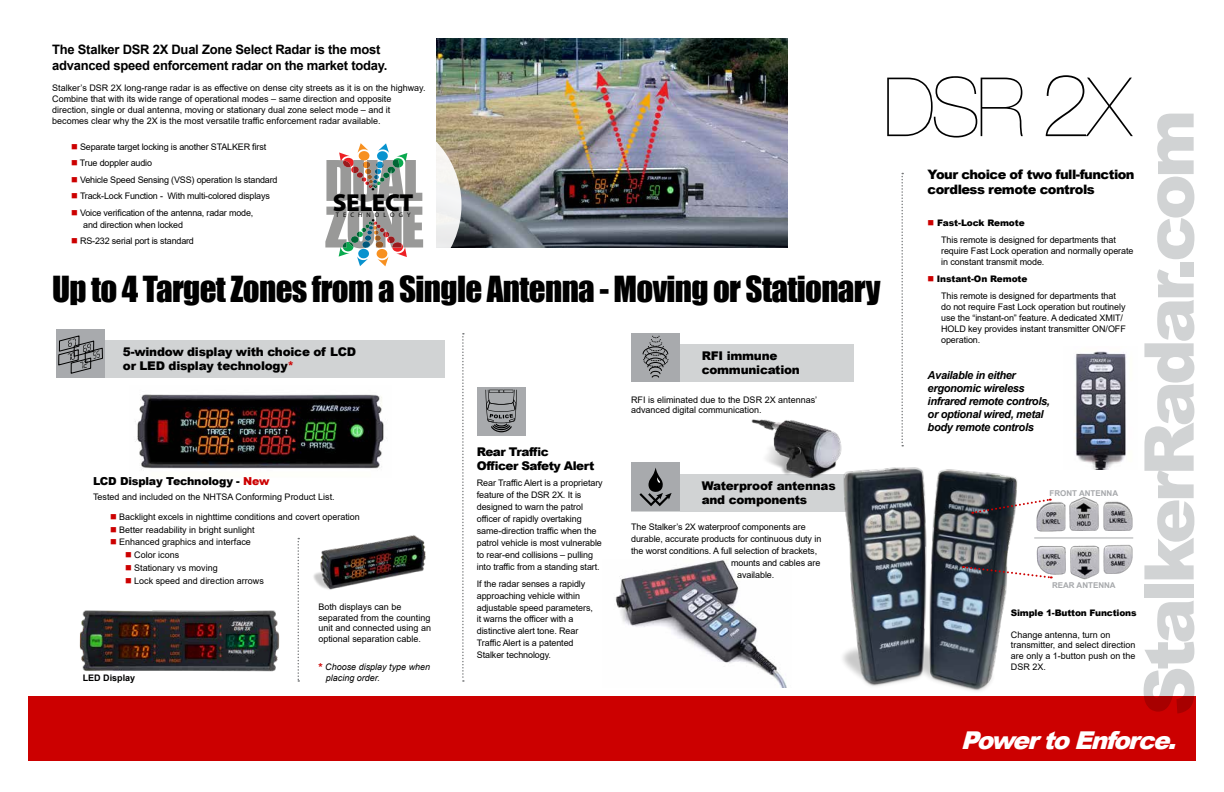
<style>
.page{position:relative;width:1224px;height:792px;background:#fff}
.page>*{position:absolute;margin:0;border:0;box-sizing:border-box;transform-origin:0 0}
.t1{font:200 82px "Helvetica Neue";color:#000}
.t2{font:900 68.7px "Arial";letter-spacing:-.06em;color:#d1d3d4}
.t3{font:33px "Impact";letter-spacing:-.02em;color:#000}
.t4{font:900 24.6px "Myriad Pro";letter-spacing:-.02em;color:#000}
.t5{font:italic 900 24.5px "Arial";color:#fff}
.t6{font:700 13px/15.6px "Arial";letter-spacing:-.02em;color:#000}
.t7{font:900 13px/15px "Arial";letter-spacing:-.04em;color:#000}
.t8{font:900 12px/14px "Arial";letter-spacing:-.02em;color:#000}
.t9{font:900 12px/14px "Arial";letter-spacing:-.04em;color:#000}
.t10{font:italic 700 11px/13px "Arial";letter-spacing:-.03em;color:#000}
.t11{font:900 11px "Arial";letter-spacing:-.02em;color:#000}
.t12{font:9px/12px "Arial";letter-spacing:-.01em;color:#000}
.t13{font:italic 9px/10.8px "Arial";color:#000}
.t14{font:900 9px "Arial";letter-spacing:-.02em;color:#000}
.t15{font:700 9px "Arial";color:#000}
.t16{font:700 8px "Arial";color:#a7a9ac}
.t17{font:6.5px "Myriad Pro";letter-spacing:.62em;color:#000}
.s1{font-size:88px}
.s2{color:#c00}
.s3{font-weight:900}
.s4{font-weight:700;font-style:normal;font-size:11px;color:#c00}
</style>
<div class="page">
<img style="left:615px;top:559px;width:172px;height:129px">
<div style="left:56px;top:340px;width:389px;height:38px;background:#d1d3d4"></div>
<div style="left:28px;top:696px;width:1167px;height:65px;background:#c00"></div>
<div style="left:631px;top:474px;width:222px;height:37px;background:#d1d3d4"></div>
<img style="left:826px;top:467px;width:192px;height:224px">
<div style="left:631px;top:344px;width:222px;height:38px;background:#d1d3d4"></div>
<svg style="left:901px;top:173px;width:2px;height:273px"></svg>
<img style="left:751px;top:419px;width:92px;height:58px">
<img style="left:79px;top:610px;width:201px;height:62px">
<img style="left:135px;top:394px;width:249px;height:76px">
<img style="left:436px;top:39px;width:352px;height:208px">
<svg style="left:298px;top:538px;width:1px;height:144px"></svg>
<svg style="left:462px;top:333px;width:2px;height:349px"></svg>
<img style="left:313px;top:535px;width:113px;height:55px">
<div style="left:631px;top:333px;width:49px;height:49px;background:#a8aaad"></div>
<div style="left:631px;top:463px;width:49px;height:48px;background:#a8aaad"></div>
<div style="left:56px;top:329px;width:49px;height:49px;background:#a8aaad"></div>
<div style="left:477px;top:387px;width:49px;height:48px;background:#a8aaad"></div>
<svg style="left:58px;top:336px;width:45px;height:38px"></svg>
<svg style="left:643px;top:336px;width:25px;height:42px"></svg>
<svg style="left:485px;top:390px;width:32px;height:42px"></svg>
<div style="left:278px;top:113px;width:184px;height:183px;background:#fff;border-radius:50%"></div>
<svg style="left:325px;top:143px;width:98px;height:123px"></svg>
<svg style="left:639px;top:468px;width:33px;height:38px"></svg>
<img style="left:1074px;top:351px;width:52px;height:119px">
<img style="left:1034px;top:497px;width:100px;height:83px">
<svg style="left:972px;top:498px;width:79px;height:16px"></svg>
<svg style="left:963px;top:565px;width:89px;height:14px"></svg>
<hr style="left:1034px;top:537px;width:99px;height:1px;background:#a7a9ac">
<h3 class="t6" style="left:52px;top:42px;width:337px">The Stalker DSR 2X Dual Zone Select Radar is the most advanced speed enforcement radar on the market today.</h3>
<p class="t12" style="left:52px;top:83px;width:375px;line-height:10.8px">Stalker’s DSR 2X long-range radar is as effective on dense city streets as it is on the highway.<br>Combine that with its wide range of operational modes – same direction and opposite direction, single or dual antenna, moving or stationary dual zone select mode – and it becomes clear why the 2X is the most versatile traffic enforcement radar available.</p>
<h1 class="t1" style="left:883px;top:60px;width:249px">DSR <span class="s1">2</span>X</h1>
<h2 class="t2" style="left:1119px;top:716px;width:608px;rotate:-90deg">StalkerRadar.com</h2>
<p class="t12" style="left:71px;top:140px;width:196px"><span class="s2">■</span> Separate target locking is another STALKER first</p>
<p class="t12" style="left:71px;top:157px;width:82px"><span class="s2">■</span> True doppler audio</p>
<p class="t12" style="left:71px;top:173px;width:208px"><span class="s2">■</span> Vehicle Speed Sensing (VSS) operation Is standard</p>
<p class="t12" style="left:71px;top:190px;width:200px"><span class="s2">■</span> Track-Lock Function - With multi-colored displays</p>
<p class="t12" style="left:83px;top:206px;width:172px;text-indent:-12px"><span class="s2">■</span> Voice verification of the antenna, radar mode, and direction when locked</p>
<p class="t12" style="left:71px;top:235px;width:124px"><span class="s2">■</span> RS-232 serial port is standard</p>
<h3 class="t7" style="left:928px;top:166px;width:208px">Your choice of two full-function cordless remote controls</h3>
<p class="t12" style="left:941px;top:214px;width:176px;line-height:17px;text-indent:-14px"><span class="s2">■</span> <span class="s3">Fast-Lock Remote<br></span>This remote is designed for departments that</p>
<p class="t12" style="left:941px;top:245px;width:194px;line-height:11px">require Fast Lock operation and normally operate in constant transmit mode.</p>
<p class="t12" style="left:941px;top:270px;width:176px;line-height:17px;text-indent:-14px"><span class="s2">■</span> <span class="s3">Instant-On Remote<br></span>This remote is designed for departments that</p>
<p class="t12" style="left:941px;top:301px;width:186px;line-height:11px">do not require Fast Lock operation but routinely use the “instant-on” feature. A dedicated XMIT/ HOLD key provides instant transmitter ON/OFF operation.</p>
<p class="t10" style="left:928px;top:369px;width:124px">Available in either ergonomic wireless infrared remote controls, or optional wired, metal body remote controls</p>
<h3 class="t4" style="left:333px;top:186px;width:82px">SELECT</h3>
<p class="t17" style="left:336px;top:211px;width:76px">TECHNOLOGY</p>
<h3 class="t3" style="left:52px;top:264px;width:830px">Up to 4 Target Zones from a Single Antenna - Moving or Stationary</h3>
<h3 class="t8" style="left:123px;top:345px;width:235px">5-window display with choice of LCD or LED display technology<span class="s2">*</span></h3>
<h3 class="t8" style="left:702px;top:349px;width:100px">RFI immune communication</h3>
<p class="t12" style="left:631px;top:394px;width:188px;line-height:10.8px">RFI is eliminated due to the DSR 2X antennas’ advanced digital communication.</p>
<h3 class="t9" style="left:477px;top:444px;width:119px">Rear Traffic<br>Officer Safety Alert</h3>
<p class="t12" style="left:477px;top:477px;width:127px">Rear Traffic Alert is a proprietary feature of the DSR 2X. It is designed to warn the patrol officer of rapidly overtaking same-direction traffic when the patrol vehicle is most vulnerable to rear-end collisions – pulling into traffic from a standing start.</p>
<p class="t12" style="left:477px;top:577px;width:118px">If the radar senses a rapidly approaching vehicle within adjustable speed parameters, it warns the officer with a distinctive alert tone. Rear<br>Traffic Alert is a patented<br>Stalker technology.</p>
<p class="t11" style="left:93px;top:473px;width:178px">LCD Display Technology - <span class="s2">New</span></p>
<p class="t12" style="left:93px;top:491px;width:243px">Tested and included on the NHTSA Conforming Product List.</p>
<p class="t12" style="left:110px;top:510px;width:251px"><span class="s2">■</span> Backlight excels in nighttime conditions and covert operation</p>
<p class="t12" style="left:110px;top:523px;width:146px"><span class="s2">■</span> Better readability in bright sunlight</p>
<p class="t12" style="left:110px;top:536px;width:142px"><span class="s2">■</span> Enhanced graphics and interface</p>
<p class="t12" style="left:125px;top:549px;width:56px"><span class="s2">■</span> Color icons</p>
<p class="t12" style="left:125px;top:562px;width:94px"><span class="s2">■</span> Stationary vs moving</p>
<p class="t12" style="left:125px;top:574px;width:140px"><span class="s2">■</span> Lock speed and direction arrows</p>
<p class="t12" style="left:318px;top:601px;width:114px;line-height:10.8px">Both displays can be separated from the counting unit and connected using an optional separation cable.</p>
<p class="t15" style="left:83px;top:671px;width:54px">LED Display</p>
<h3 class="t8" style="left:702px;top:478px;width:136px">Waterproof antennas and components</h3>
<p class="t16" style="left:1050px;top:488px;width:70px">FRONT ANTENNA</p>
<p class="t12" style="left:631px;top:520px;width:176px">The Stalker’s 2X waterproof components are</p>
<p class="t12" style="left:631px;top:532px;width:192px">durable, accurate products for continuous duty in</p>
<p class="t12" style="left:631px;top:544px;width:188px">the worst conditions. A full selection of brackets,</p>
<p class="t12" style="left:731px;top:556px;width:91px">mounts and cables are</p>
<p class="t12" style="left:737px;top:568px;width:39px">available.</p>
<p class="t16" style="left:1052px;top:579px;width:65px">REAR ANTENNA</p>
<p class="t14" style="left:1011px;top:606px;width:127px">Simple 1-Button Functions</p>
<p class="t12" style="left:1011px;top:629px;width:126px;line-height:10.8px">Change antenna, turn on transmitter, and select direction are only a 1-button push on the<br>DSR 2X.</p>
<p class="t13" style="left:326px;top:661px;width:106px;text-indent:-8px"><span class="s4">*</span> Choose display type when placing order.</p>
<h3 class="t5" style="left:961px;top:723px;width:226px">PowertoEnforce.</h3>
</div>
